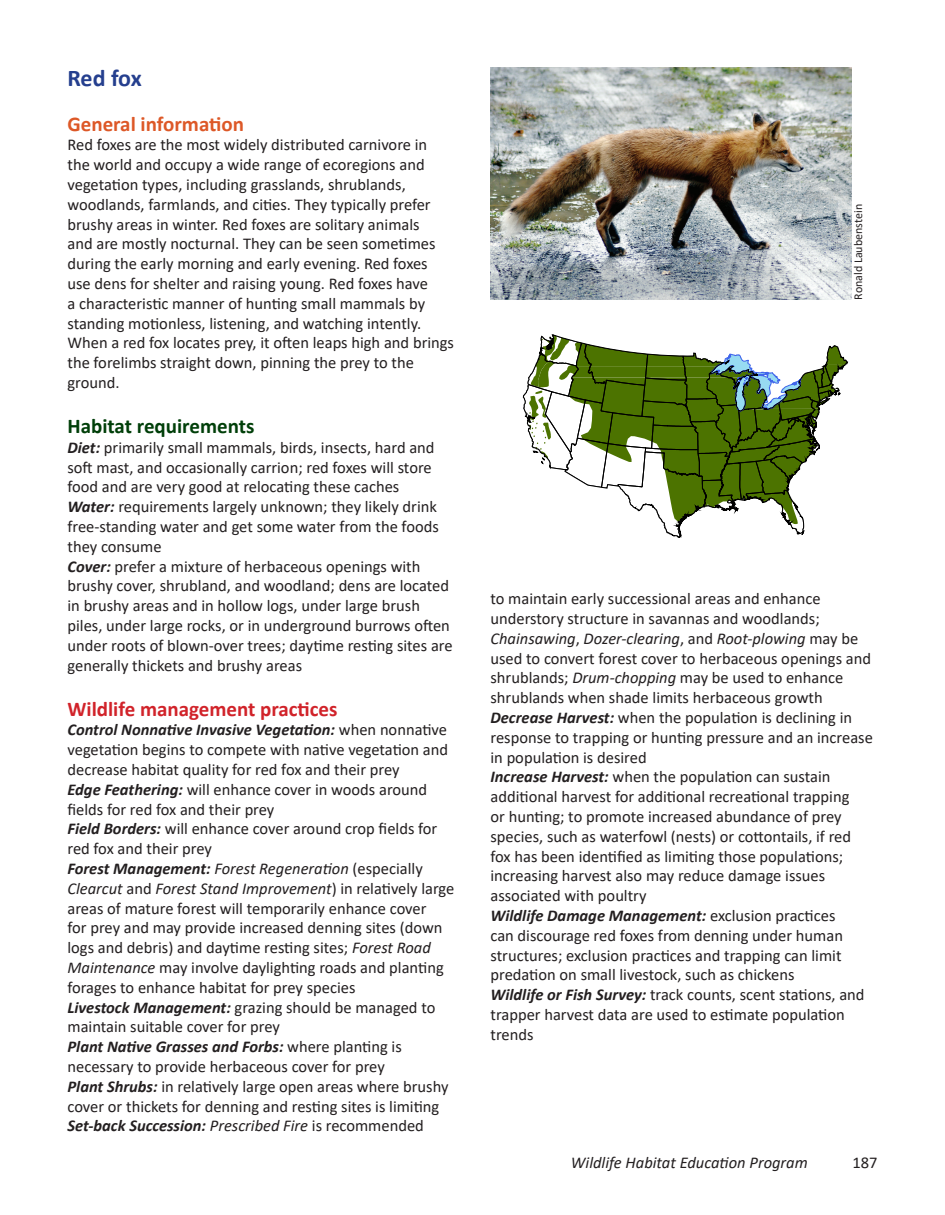
<style>
.page{position:relative;width:945px;height:1215px;background:#fff}
.page>*{position:absolute;margin:0;border:0;box-sizing:border-box;transform-origin:0 0}
.t1{font:700 24px "Calibri";letter-spacing:-.015em;color:#253f8e}
.t2{font:700 21px "Calibri";color:#d1232a}
.t3{font:700 21px "Calibri";color:#003f09}
.t4{font:700 21px "Calibri";color:#dd5827}
.t5{font:16.5px/19.8px "Calibri";color:#231f20}
.t6{font:italic 700 16.5px "Calibri";color:#231f20}
.t7{font:italic 16.5px "Calibri";color:#231f20}
.t8{font:12px "Calibri";color:#231f20}
.s1{font-weight:700;font-style:italic}
.s2{font-style:italic}
.s3{font-weight:400}
.s4{font-weight:400;font-style:normal}
</style>
<div class="page">
<img style="left:490px;top:68px;width:362px;height:232px">
<svg style="left:523px;top:334px;width:325px;height:204px"></svg>
<p class="t1" style="left:68px;top:61px;width:76px">Red fox</p>
<p class="t4" style="left:68px;top:109px;width:178px">General information</p>
<p class="t5" style="left:68px;top:135px;width:388px">Red foxes are the most widely distributed carnivore in<br>the world and occupy a wide range of ecoregions and vegetation types, including grasslands, shrublands, woodlands, farmlands, and cities. They typically prefer brushy areas in winter. Red foxes are solitary animals<br>and are mostly nocturnal. They can be seen sometimes during the early morning and early evening. Red foxes use dens for shelter and raising young. Red foxes have<br>a characteristic manner of hunting small mammals by standing motionless, listening, and watching intently.<br>When a red fox locates prey, it often leaps high and brings the forelimbs straight down, pinning the prey to the ground.</p>
<p class="t3" style="left:68px;top:411px;width:189px">Habitat requirements</p>
<p class="t5" style="left:68px;top:437px;width:369px"><span class="s1">Diet:</span> primarily small mammals, birds, insects, hard and soft mast, and occasionally carrion; red foxes will store food and are very good at relocating these caches</p>
<p class="t5" style="left:68px;top:496px;width:373px;text-align:justify"><span class="s1">Water:</span> requirements largely unknown; they likely drink free-standing water and get some water from the foods they consume</p>
<p class="t5" style="left:68px;top:556px;width:387px"><span class="s1">Cover:</span> prefer a mixture of herbaceous openings with brushy cover, shrubland, and woodland; dens are located in brushy areas and in hollow logs, under large brush piles, under large rocks, or in underground burrows often under roots of blown-over trees; daytime resting sites are generally thickets and brushy areas</p>
<p class="t2" style="left:68px;top:694px;width:272px">Wildlife management practices</p>
<p class="t5" style="left:68px;top:720px;width:382px;text-align:justify"><span class="s1">Control Nonnative Invasive Vegetation:</span> when nonnative vegetation begins to compete with native vegetation and decrease habitat quality for red fox and their prey</p>
<p class="t5" style="left:68px;top:779px;width:361px"><span class="s1">Edge Feathering:</span> will enhance cover in woods around fields for red fox and their prey</p>
<p class="t5" style="left:68px;top:819px;width:371px"><span class="s1">Field Borders:</span> will enhance cover around crop fields for red fox and their prey</p>
<p class="t5" style="left:68px;top:858px;width:389px"><span class="s1">Forest Management:</span> <span class="s2">Forest Regeneration</span> (especially <span class="s2">Clearcut</span> and <span class="s2">Forest Stand Improvement</span>) in relatively large areas of mature forest will temporarily enhance cover<br>for prey and may provide increased denning sites (down logs and debris) and daytime resting sites; <span class="s2">Forest Road Maintenance</span> may involve daylighting roads and planting forages to enhance habitat for prey species</p>
<p class="t5" style="left:68px;top:997px;width:369px"><span class="s1">Livestock Management:</span> grazing should be managed to maintain suitable cover for prey</p>
<p class="t5" style="left:68px;top:1036px;width:336px"><span class="s1">Plant Native Grasses and Forbs:</span> where planting is necessary to provide herbaceous cover for prey</p>
<p class="t5" style="left:68px;top:1076px;width:383px"><span class="s1">Plant Shrubs:</span> in relatively large open areas where brushy cover or thickets for denning and resting sites is limiting</p>
<p class="t6" style="left:68px;top:1114px;width:358px">Set-back Succession: <span class="s3">Prescribed Fire</span> <span class="s4">is recommended</span></p>
<p class="t8" style="left:850px;top:300px;width:97px;rotate:-90deg">Ronald Laubenstein</p>
<p class="t5" style="left:490px;top:588px;width:382px">to maintain early successional areas and enhance understory structure in savannas and woodlands; <span class="s2">Chainsawing</span>, <span class="s2">Dozer-clearing</span>, and <span class="s2">Root-plowing</span> may be used to convert forest cover to herbaceous openings and shrublands; <span class="s2">Drum-chopping</span> may be used to enhance shrublands when shade limits herbaceous growth</p>
<p class="t5" style="left:490px;top:707px;width:384px"><span class="s1">Decrease Harvest:</span> when the population is declining in response to trapping or hunting pressure and an increase in population is desired</p>
<p class="t5" style="left:490px;top:767px;width:362px"><span class="s1">Increase Harvest:</span> when the population can sustain additional harvest for additional recreational trapping or hunting; to promote increased abundance of prey species, such as waterfowl (nests) or cottontails, if red fox has been identified as limiting those populations; increasing harvest also may reduce damage issues associated with poultry</p>
<p class="t5" style="left:490px;top:905px;width:354px"><span class="s1">Wildlife Damage Management:</span> exclusion practices can discourage red foxes from denning under human structures; exclusion practices and trapping can limit predation on small livestock, such as chickens</p>
<p class="t5" style="left:490px;top:984px;width:376px"><span class="s1">Wildlife or Fish Survey:</span> track counts, scent stations, and trapper harvest data are used to estimate population trends</p>
<p class="t7" style="left:571px;top:1151px;width:238px">Wildlife Habitat Education Program</p>
<p class="t5" style="left:852px;top:1153px;width:27px">187</p>
</div>
